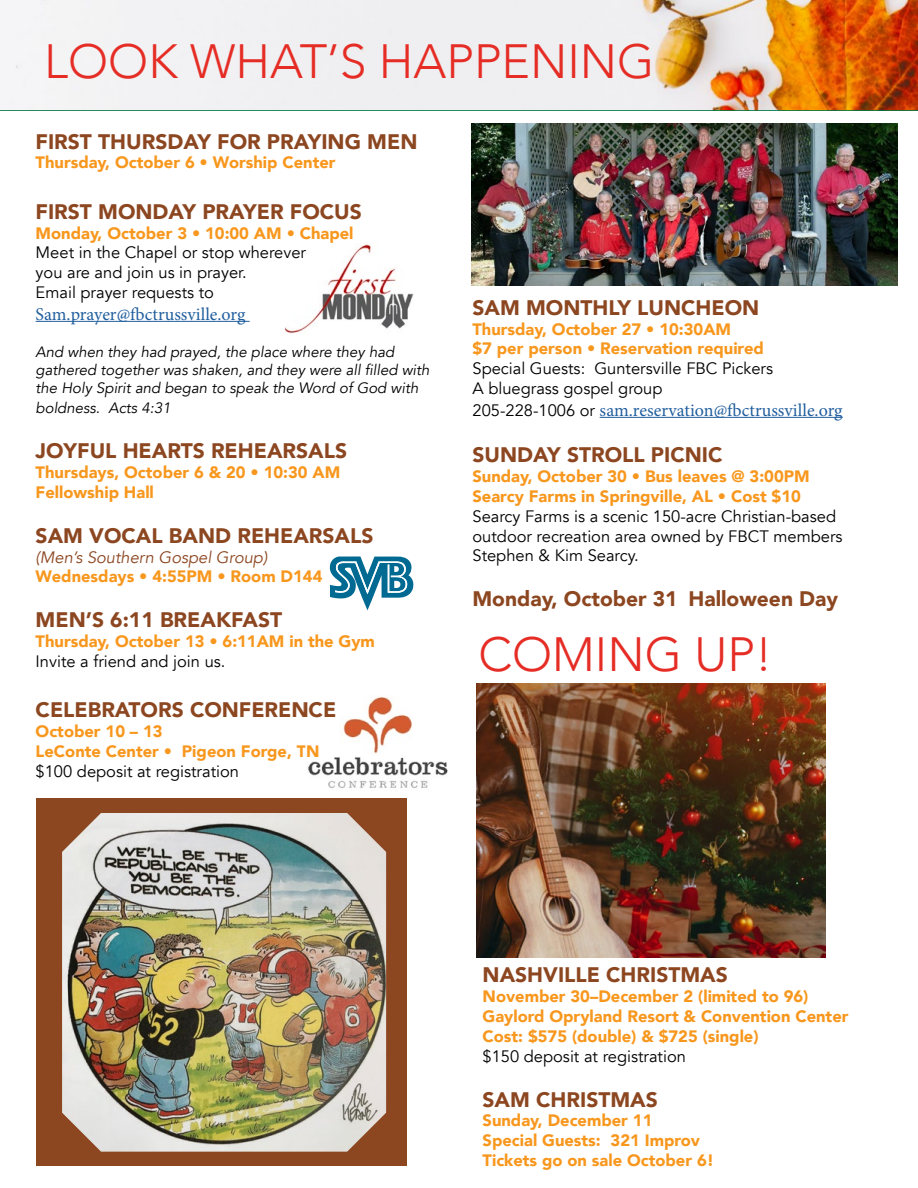
<style>
.page{position:relative;width:918px;height:1188px;background:#fff}
.page>*{position:absolute;margin:0;border:0;box-sizing:border-box;transform-origin:0 0}
.t1{font:300 48px "Avenir";color:#e52c25}
.t2{font:900 21px "Avenir";color:#8c4620}
.t3{font:18px "Minion Pro";color:#215e9e}
.t4{font:900 16.5px/19.8px "Avenir";color:#f8971d}
.t5{font:16.5px/19.8px "Avenir";color:#000}
.t6{font:italic 16.5px "Avenir";color:#8c4620}
.t7{font:italic 15px/18px "Avenir";color:#000}
.s1{font-family:"Avenir";font-size:16.5px;color:#000}
</style>
<div class="page">
<div style="left:37px;top:798px;width:370px;height:368px;background:#8c4620"></div>
<img style="left:1px;top:0;width:917px;height:110px">
<hr style="left:36px;top:321px;width:214px;height:1px;background:#215e9e">
<hr style="left:600px;top:417px;width:243px;height:1px;background:#215e9e">
<img style="left:284px;top:244px;width:130px;height:90px">
<svg style="left:330px;top:557px;width:83px;height:53px"></svg>
<img style="left:476px;top:683px;width:350px;height:274px">
<img style="left:308px;top:695px;width:140px;height:93px">
<img style="left:472px;top:123px;width:426px;height:162px">
<img style="left:62px;top:813px;width:324px;height:339px">
<h1 class="t1" style="left:44px;top:33px;width:612px">LOOK WHAT’S HAPPENING</h1>
<p class="t2" style="left:36px;top:123px;width:383px">FIRST THURSDAY FOR PRAYING MEN</p>
<p class="t4" style="left:36px;top:152px;width:301px">Thursday, October 6 • Worship Center</p>
<p class="t2" style="left:36px;top:193px;width:328px">FIRST MONDAY PRAYER FOCUS</p>
<p class="t4" style="left:36px;top:222px;width:319px">Monday, October 3 • 10:00 AM • Chapel</p>
<p class="t5" style="left:36px;top:243px;width:272px">Meet in the Chapel or stop wherever you are and join us in prayer.<br>Email prayer requests to</p>
<p class="t3" style="left:36px;top:302px;width:211px">Sam.prayer@fbctrussville.org</p>
<p class="t7" style="left:36px;top:343px;width:395px">And when they had prayed, the place where they had gathered together was shaken, and they were all filled with the Holy Spirit and began to speak the Word of God with</p>
<p class="t7" style="left:36px;top:399px;width:137px">boldness. Acts 4:31</p>
<p class="t2" style="left:36px;top:433px;width:313px">JOYFUL HEARTS REHEARSALS</p>
<p class="t4" style="left:36px;top:462px;width:306px">Thursdays, October 6 &amp; 20 • 10:30 AM<br>Fellowship Hall</p>
<p class="t2" style="left:36px;top:517px;width:339px">SAM VOCAL BAND REHEARSALS</p>
<p class="t6" style="left:36px;top:547px;width:233px">(Men’s Southern Gospel Group)</p>
<p class="t4" style="left:36px;top:566px;width:288px">Wednesdays • 4:55PM • Room D144</p>
<p class="t2" style="left:36px;top:602px;width:248px">MEN’S 6:11 BREAKFAST</p>
<p class="t4" style="left:36px;top:631px;width:341px">Thursday, October 13 • 6:11AM in the Gym</p>
<p class="t5" style="left:36px;top:652px;width:191px">Invite a friend and join us.</p>
<p class="t2" style="left:36px;top:692px;width:302px">CELEBRATORS CONFERENCE</p>
<p class="t4" style="left:36px;top:721px;width:286px">October 10 – 13<br>LeConte Center • Pigeon Forge, TN</p>
<p class="t5" style="left:36px;top:761px;width:205px">$100 deposit at registration</p>
<p class="t2" style="left:472px;top:289px;width:288px">SAM MONTHLY LUNCHEON</p>
<p class="t4" style="left:472px;top:318px;width:293px">Thursday, October 27 • 10:30AM<br>$7 per person • Reservation required</p>
<p class="t5" style="left:472px;top:359px;width:302px">Special Guests: Guntersville FBC Pickers<br>A bluegrass gospel group</p>
<p class="t3" style="left:472px;top:398px;width:372px"><span class="s1">205-228-1006 or</span> sam.reservation@fbctrussville.org</p>
<p class="t2" style="left:472px;top:437px;width:252px">SUNDAY STROLL PICNIC</p>
<p class="t4" style="left:472px;top:466px;width:339px">Sunday, October 30 • Bus leaves @ 3:00PM<br>Searcy Farms in Springville, AL • Cost $10</p>
<p class="t5" style="left:472px;top:506px;width:372px">Searcy Farms is a scenic 150-acre Christian-based outdoor recreation area owned by FBCT members<br>Stephen &amp; Kim Searcy.</p>
<p class="t2" style="left:472px;top:581px;width:367px">Monday, October 31 Halloween Day</p>
<h1 class="t1" style="left:478px;top:626px;width:296px">COMING UP!</h1>
<p class="t2" style="left:483px;top:957px;width:247px">NASHVILLE CHRISTMAS</p>
<p class="t4" style="left:483px;top:986px;width:367px">November 30–December 2 (limited to 96)<br>Gaylord Opryland Resort &amp; Convention Center<br>Cost: $575 (double) &amp; $725 (single)</p>
<p class="t5" style="left:483px;top:1046px;width:205px">$150 deposit at registration</p>
<p class="t2" style="left:483px;top:1081px;width:177px">SAM CHRISTMAS</p>
<p class="t4" style="left:483px;top:1110px;width:233px">Sunday, December 11<br>Special Guests: 321 Improv<br>Tickets go on sale October 6!</p>
</div>
